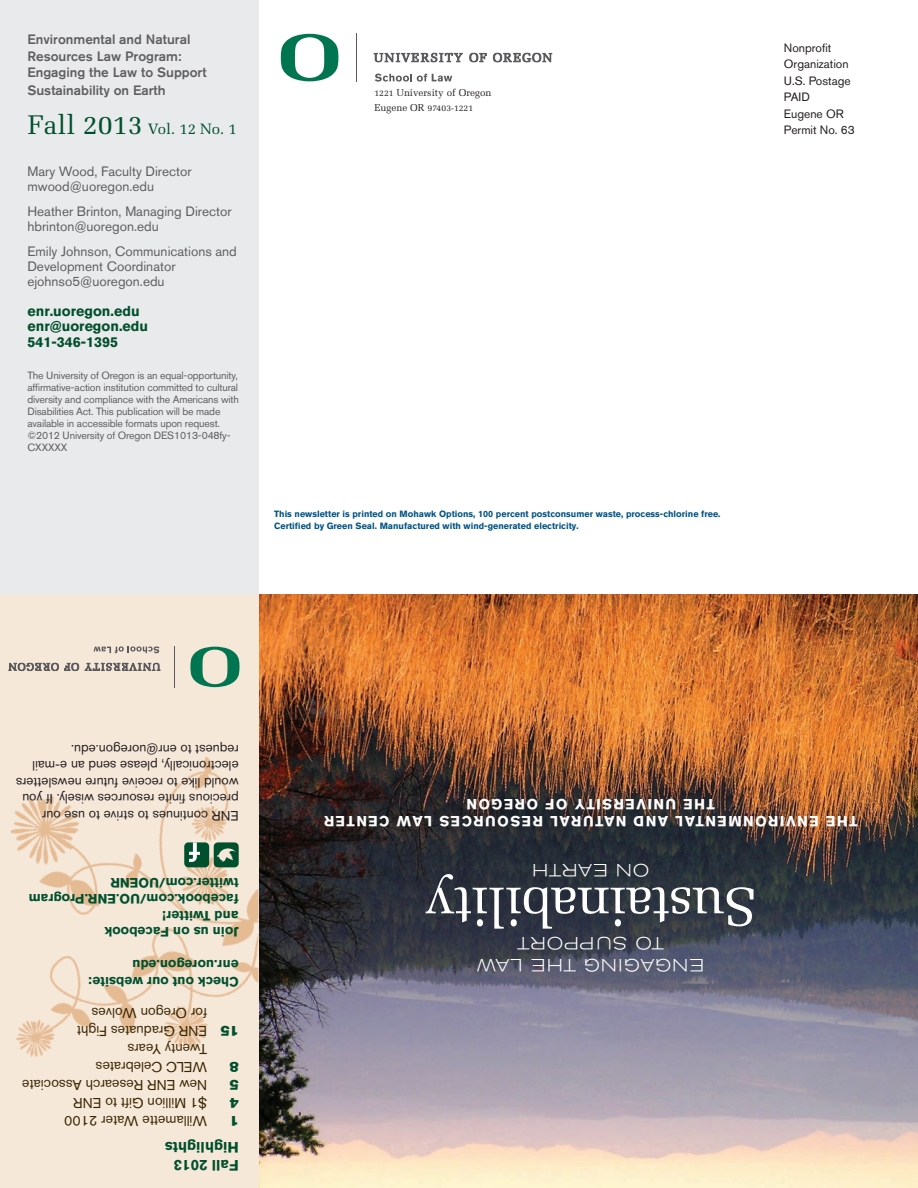
<style>
.page{position:relative;width:918px;height:1188px;background:#fff}
.page>*{position:absolute;margin:0;border:0;box-sizing:border-box;transform-origin:0 0}
.t1{font:54.75px "Melior";letter-spacing:-.025em;color:#fff}
.t2{font:300 expanded 17.55px/21.9px "Akzidenz Grotesk BE";letter-spacing:.07em;color:#fff}
.t3{font:15px "Melior";color:#00502e}
.t4{font:700 15px/18px "Akzidenz Grotesk BQ";color:#00502e}
.t5{font:700 14.55px "Akzidenz Grotesk BQ";letter-spacing:.1em;color:#fff}
.t6{font:14.25px/18px "Akzidenz Grotesk BQ";color:#3a2804}
.t7{font:700 14.25px/15px "Akzidenz Grotesk BQ";color:#00502e}
.t8{font:14.25px "Akzidenz Grotesk BQ Super";color:#00502e}
.t9{font:13.5px/15px "Akzidenz Grotesk BQ";color:#5f5f62}
.t10{font:13.5px/16.5px "Akzidenz Grotesk BQ";color:#231f20}
.t11{font:700 13.5px/16.5px "Akzidenz Grotesk BQ";color:#00502e}
.t12{font:500 13.5px/16.5px "Akzidenz Grotesk BQ";color:#5f5f62}
.t13{font:12px/16.5px "Akzidenz Grotesk BQ";color:#231f20}
.t14{font:10.5px/12px "Akzidenz Grotesk BQ";letter-spacing:-.015em;color:#5f5f62}
.t15{font:9.9px "Melior";color:#231f20}
.t16{font:700 9px/12px "Akzidenz Grotesk BQ";color:#005484}
.t17{font:8.55px "Melior";color:#231f20}
.s1{font-size:27px}
.s2{font-size:8.55px}
.s3{font-size:9.9px}
</style>
<div class="page">
<div style="left:0;top:0;width:258px;height:601px;background:#e9eaeb"></div>
<svg style="left:375px;top:74px;width:77px;height:8px"></svg>
<svg style="left:374px;top:53px;width:178px;height:9px"></svg>
<hr style="left:357px;top:33px;width:1px;height:49px;background:#5a5a5d">
<svg style="left:281px;top:34px;width:57px;height:47px"></svg>
<img style="left:258px;top:594px;width:660px;height:594px">
<div style="left:0;top:594px;width:258px;height:594px;background:#f6e8d9"></div>
<img style="left:10px;top:756px;width:248px;height:301px">
<div style="left:184px;top:842px;width:25px;height:25px;background:#00502e;border-radius:4px"></div>
<svg style="left:189px;top:842px;width:11px;height:20px"></svg>
<svg style="left:214px;top:842px;width:25px;height:25px"></svg>
<svg style="left:94px;top:646px;width:66px;height:7px"></svg>
<svg style="left:9px;top:663px;width:151px;height:8px"></svg>
<hr style="left:175px;top:646px;width:1px;height:41px;background:#5a5a5d">
<svg style="left:190px;top:647px;width:50px;height:40px"></svg>
<p class="t12" style="left:27px;top:31px;width:181px">Environmental and Natural<br>Resources Law Program:<br>Engaging the Law to Support</p>
<p class="t12" style="left:27px;top:82px;width:140px">Sustainability on Earth</p>
<h3 class="t3" style="left:27px;top:120px;width:211px"><span class="s1">Fall 2013</span> Vol. 12 No. 1</h3>
<p class="t9" style="left:27px;top:164px;width:166px">Mary Wood, Faculty Director mwood@uoregon.edu</p>
<p class="t9" style="left:27px;top:204px;width:206px">Heather Brinton, Managing Director hbrinton@uoregon.edu</p>
<p class="t9" style="left:27px;top:243px;width:211px">Emily Johnson, Communications and<br>Development Coordinator ejohnso5@uoregon.edu</p>
<h3 class="t7" style="left:27px;top:303px;width:122px">enr.uoregon.edu enr@uoregon.edu</h3>
<h3 class="t7" style="left:27px;top:335px;width:92px">541-346-1395</h3>
<p class="t14" style="left:27px;top:370px;width:213px">The University of Oregon is an equal-opportunity, affirmative-action institution committed to cultural diversity and compliance with the Americans with Disabilities Act. This publication will be made available in accessible formats upon request. ©2012 University of Oregon DES1013-048fy-CXXXXX</p>
<p class="t15" style="left:374px;top:87px;width:118px"><span class="s2">1221</span> University of Oregon</p>
<p class="t17" style="left:374px;top:103px;width:100px"><span class="s3">Eugene OR</span> 97403-1221</p>
<p class="t16" style="left:274px;top:508px;width:448px">This newsletter is printed on Mohawk Options, 100 percent postconsumer waste, process-chlorine free.<br>Certified by Green Seal. Manufactured with wind-generated electricity.</p>
<p class="t13" style="left:784px;top:39px;width:73px">Nonprofit<br>Organization<br>U.S. Postage<br>PAID<br>Eugene OR<br>Permit No. 63</p>
<p class="t10" style="left:239px;top:824px;width:224px;rotate:-180deg">ENR continues to strive to use our precious finite resources wisely. If you would like to receive future newsletters electronically, please send an e-mail request to enr@uoregon.edu.</p>
<p class="t11" style="left:239px;top:940px;width:212px;rotate:-180deg">Join us on Facebook<br>and Twitter! facebook.com/UO.ENR.Program twitter.com/UOENR</p>
<p class="t11" style="left:239px;top:990px;width:152px;rotate:-180deg">Check out our website: enr.uoregon.edu</p>
<h3 class="t6" style="left:207px;top:1022px;width:117px;rotate:-180deg">for Oregon Wolves</h3>
<h3 class="t6" style="left:207px;top:1058px;width:132px;rotate:-180deg">Twenty Years<br>ENR Graduates Fight</h3>
<h3 class="t8" style="left:239px;top:1039px;width:20px;rotate:-180deg">15</h3>
<h3 class="t6" style="left:207px;top:1076px;width:113px;rotate:-180deg">WELC Celebrates</h3>
<h3 class="t8" style="left:239px;top:1075px;width:11px;rotate:-180deg">8</h3>
<h3 class="t6" style="left:207px;top:1094px;width:186px;rotate:-180deg">New ENR Research Associate</h3>
<h3 class="t8" style="left:239px;top:1093px;width:11px;rotate:-180deg">5</h3>
<h3 class="t6" style="left:207px;top:1112px;width:135px;rotate:-180deg">$1 Million Gift to ENR</h3>
<h3 class="t8" style="left:239px;top:1111px;width:11px;rotate:-180deg">4</h3>
<h3 class="t6" style="left:207px;top:1130px;width:144px;rotate:-180deg">Willamette Water 2100</h3>
<h3 class="t8" style="left:239px;top:1129px;width:11px;rotate:-180deg">1</h3>
<h3 class="t4" style="left:239px;top:1174px;width:75px;rotate:-180deg">Fall 2013<br>Highlights</h3>
<h3 class="t5" style="left:538px;top:812px;width:73px;rotate:-180deg">OREGON</h3>
<h3 class="t5" style="left:568px;top:812px;width:24px;rotate:-180deg">OF</h3>
<h3 class="t5" style="left:715px;top:812px;width:142px;rotate:-180deg">THE UNIVERSITY</h3>
<h3 class="t5" style="left:390px;top:830px;width:67px;rotate:-180deg">CENTER</h3>
<h3 class="t5" style="left:432px;top:830px;width:37px;rotate:-180deg">LAW</h3>
<h3 class="t5" style="left:626px;top:830px;width:189px;rotate:-180deg">NATURAL RESOURCES</h3>
<h3 class="t5" style="left:668px;top:830px;width:36px;rotate:-180deg">AND</h3>
<h3 class="t5" style="left:857px;top:830px;width:184px;rotate:-180deg">THE ENVIRONMENTAL</h3>
<h2 class="t2" style="left:649px;top:881px;width:118px;rotate:-180deg">ON EARTH</h2>
<h1 class="t1" style="left:757px;top:939px;width:334px;rotate:-180deg">Sustainability</h1>
<h2 class="t2" style="left:664px;top:976px;width:148px;text-indent:-40px;rotate:-180deg">ENGAGING THE<br>TO SUPPORT</h2>
<h2 class="t2" style="left:523px;top:976px;width:47px;rotate:-180deg">LAW</h2>
</div>
